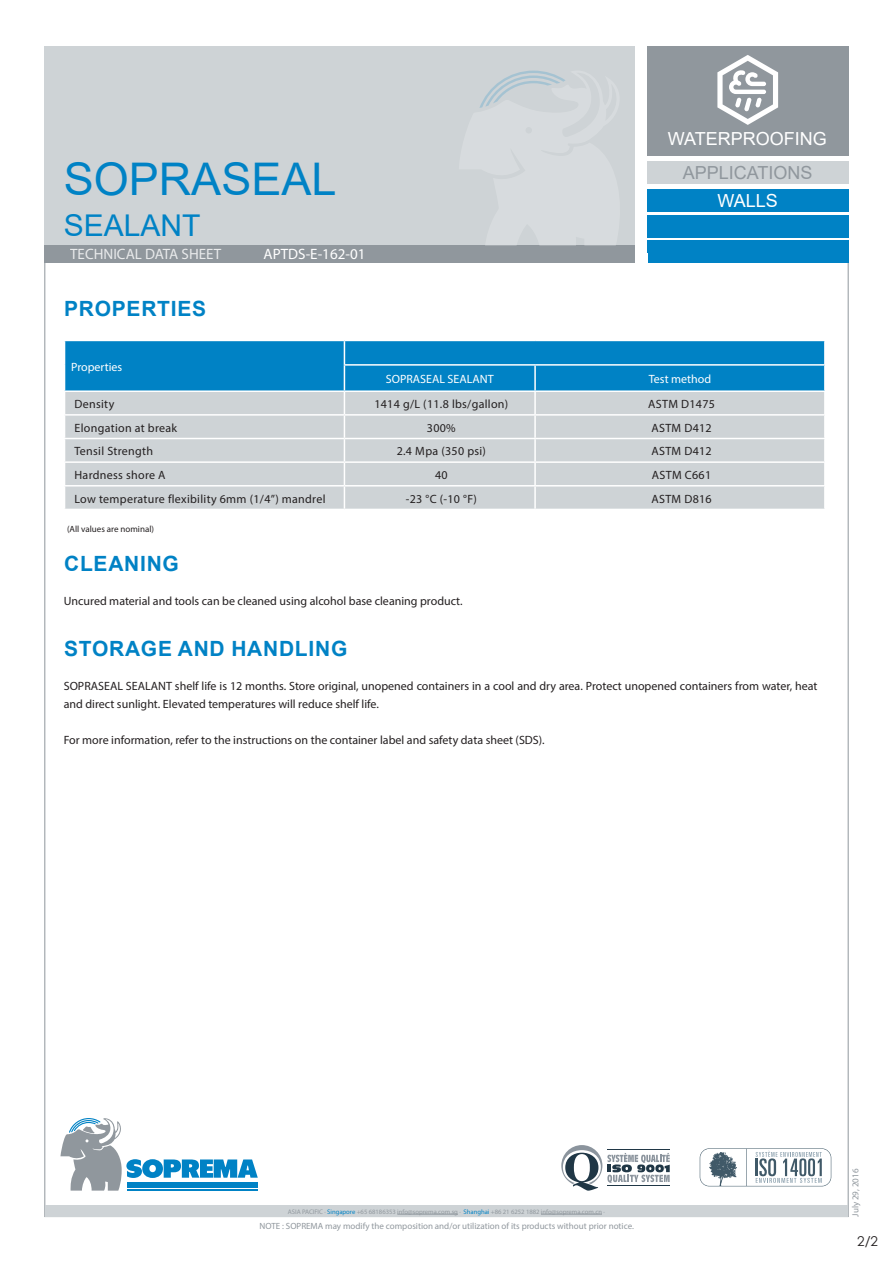
<style>
.page{position:relative;width:893px;height:1263px;background:#fff}
.page>*{position:absolute;margin:0;border:0;box-sizing:border-box;transform-origin:0 0}
.t1{font:45px "Arial";color:#0082c5}
.t2{font:30px "Arial";color:#0082c5}
.t3{font:700 21px "Arial";letter-spacing:.035em;color:#0082c5}
.t4{font:18px "Arial";color:#fff}
.t5{font:18px "Arial";color:#90979d}
.t6{font:15px "Myriad Pro";color:#fff}
.t7{font:13.5px "Century Gothic";color:#231f20}
.t8{font:12px/18px "Myriad Pro";color:#231f20}
.t9{font:12px "Myriad Pro";letter-spacing:.025em;color:#231f20}
.t10{font:12px "Myriad Pro";color:#fff}
.t11{font:9px "Myriad Pro";color:#90979d}
.t12{font:9px "Myriad Pro";color:#231f20}
.t13{font:6.6px "Myriad Pro";color:#90979d}
.s1{color:#0082c5}
</style>
<div class="page">
<div style="left:45px;top:46px;width:590px;height:208px;background:#ced3d6"></div>
<div style="left:45px;top:245px;width:590px;height:18px;background:#90979d"></div>
<div style="left:647px;top:46px;width:201px;height:110px;background:#90979d"></div>
<div style="left:647px;top:162px;width:201px;height:22px;background:#ced3d6"></div>
<div style="left:647px;top:190px;width:201px;height:22px;background:#0082c5"></div>
<div style="left:647px;top:215px;width:201px;height:22px;background:#0082c5"></div>
<div style="left:647px;top:240px;width:201px;height:23px;background:#0082c5"></div>
<svg style="left:717px;top:55px;width:61px;height:70px"></svg>
<svg style="left:60px;top:1118px;width:198px;height:73px"></svg>
<svg style="left:700px;top:1148px;width:131px;height:38px"></svg>
<svg style="left:561px;top:1145px;width:109px;height:46px"></svg>
<hr style="left:607px;top:1149px;width:63px;height:1px;background:#203746">
<hr style="left:607px;top:1186px;width:63px;height:1px;background:#203746">
<svg style="left:479px;top:70px;width:86px;height:38px"></svg>
<div style="left:45px;top:1205px;width:803px;height:11px;background:#ced3d6"></div>
<hr style="left:397px;top:1214px;width:61px;height:1px;background:#90979d">
<hr style="left:541px;top:1214px;width:61px;height:1px;background:#90979d">
<svg style="left:64px;top:340px;width:761px;height:169px;background:#96bed3"></svg>
<hr style="left:535px;top:485px;width:291px;height:1px;background:#fff">
<hr style="left:534px;top:486px;width:2px;height:23px;background:#fff">
<hr style="left:824px;top:486px;width:2px;height:23px;background:#fff">
<h1 class="t1" style="left:64px;top:148px;width:274px">SOPRASEAL</h1>
<h2 class="t2" style="left:64px;top:205px;width:138px">SEALANT</h2>
<p class="t6" style="left:70px;top:245px;width:153px">TECHNICAL DATA SHEET</p>
<h3 class="t3" style="left:64px;top:293px;width:143px">PROPERTIES</h3>
<p class="t10" style="left:71px;top:359px;width:53px">Properties</p>
<p class="t6" style="left:264px;top:245px;width:103px">APTDS-E-162-01</p>
<h3 class="t4" style="left:668px;top:126px;width:161px">WATERPROOFING</h3>
<h3 class="t5" style="left:683px;top:161px;width:131px">APPLICATIONS</h3>
<h3 class="t4" style="left:718px;top:189px;width:62px">WALLS</h3>
<p class="t10" style="left:386px;top:372px;width:109px">SOPRASEAL SEALANT</p>
<p class="t10" style="left:649px;top:372px;width:64px">Test method</p>
<p class="t9" style="left:75px;top:397px;width:41px">Density</p>
<p class="t9" style="left:374px;top:397px;width:135px">1414 g/L (11.8 lbs/gallon)</p>
<p class="t9" style="left:648px;top:397px;width:68px">ASTM D1475</p>
<p class="t9" style="left:75px;top:420px;width:104px">Elongation at break</p>
<p class="t8" style="left:427px;top:418px;width:30px">300%</p>
<p class="t9" style="left:651px;top:420px;width:62px">ASTM D412</p>
<p class="t9" style="left:75px;top:444px;width:80px">Tensil Strength</p>
<p class="t9" style="left:397px;top:444px;width:91px">2.4 Mpa (350 psi)</p>
<p class="t9" style="left:651px;top:444px;width:62px">ASTM D412</p>
<p class="t9" style="left:75px;top:468px;width:93px">Hardness shore A</p>
<p class="t8" style="left:435px;top:466px;width:14px">40</p>
<p class="t9" style="left:652px;top:468px;width:61px">ASTM C661</p>
<p class="t9" style="left:75px;top:491px;width:253px">Low temperature flexibility 6mm (1/4”) mandrel</p>
<p class="t8" style="left:406px;top:489px;width:73px">-23 °C (-10 °F)</p>
<p class="t9" style="left:651px;top:491px;width:62px">ASTM D816</p>
<p class="t12" style="left:67px;top:524px;width:88px">(All values are nominal)</p>
<h3 class="t3" style="left:64px;top:549px;width:116px">CLEANING</h3>
<p class="t8" style="left:64px;top:592px;width:400px">Uncured material and tools can be cleaned using alcohol base cleaning product.</p>
<h3 class="t3" style="left:64px;top:634px;width:285px">STORAGE AND HANDLING</h3>
<p class="t8" style="left:64px;top:677px;width:755px">SOPRASEAL SEALANT shelf life is 12 months. Store original, unopened containers in a cool and dry area. Protect unopened containers from water, heat and direct sunlight. Elevated temperatures will reduce shelf life.</p>
<p class="t8" style="left:64px;top:731px;width:482px">For more information, refer to the instructions on the container label and safety data sheet (SDS).</p>
<p class="t13" style="left:288px;top:1207px;width:318px">ASIA PACIFIC · <span class="s1">Singapore</span> +65 68186353 info@soprema.com.sg · <span class="s1">Shanghai</span> +86 21 6252 1882 info@soprema.com.cn ·</p>
<p class="t11" style="left:259px;top:1220px;width:376px">NOTE : SOPREMA may modify the composition and/or utilization of its products without prior notice.</p>
<p class="t11" style="left:850px;top:1217px;width:50px;rotate:-90deg">July 29, 2016</p>
<p class="t7" style="left:857px;top:1232px;width:22px">2/2</p>
</div>
